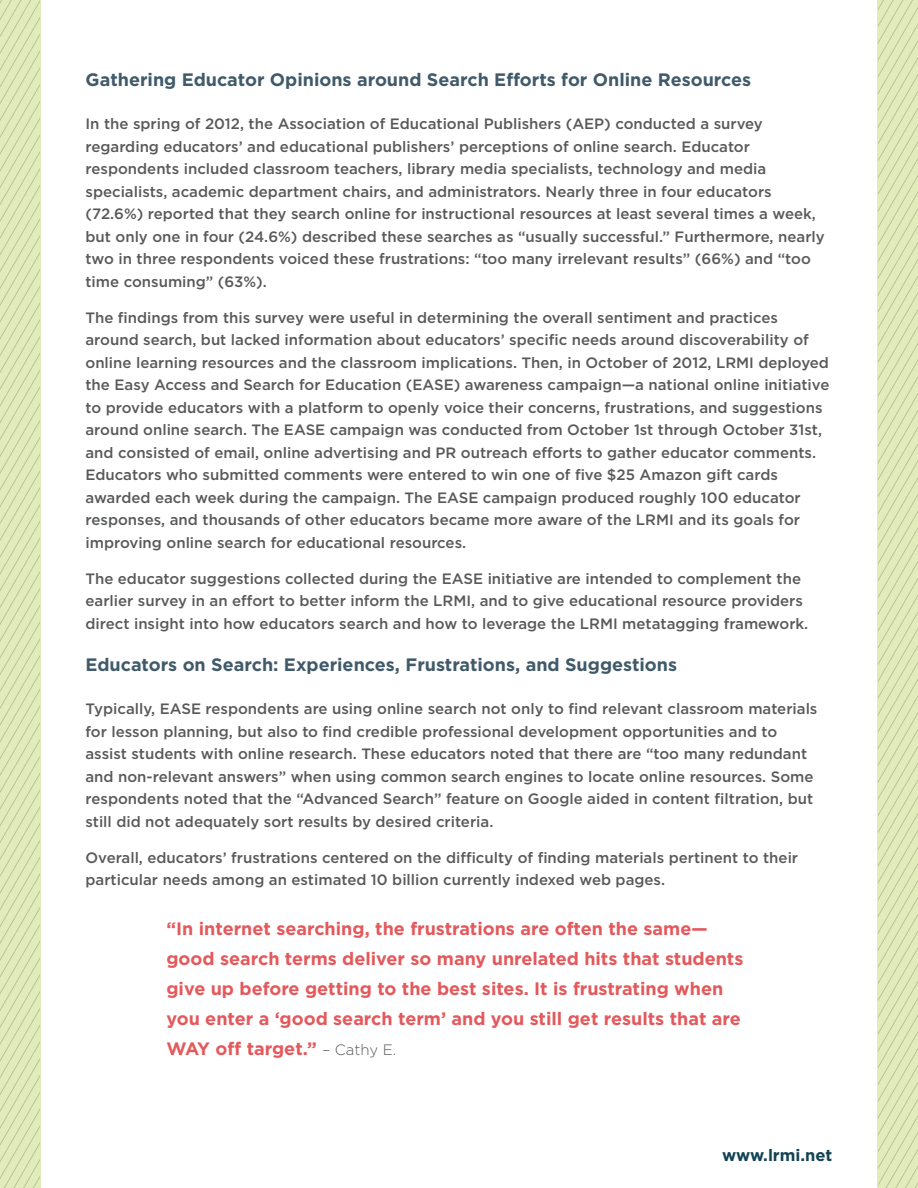
<style>
.page{position:relative;width:918px;height:1188px;background:#fff}
.page>*{position:absolute;margin:0;border:0;box-sizing:border-box;transform-origin:0 0}
.t1{font:700 18px/30px "Gotham";color:#e3595c}
.Subhead{font:700 18px "Gotham";color:#415a6a}
.t2{font:700 16.5px "Gotham";color:#134454}
.Body_Copy{font:500 15px/22.5px "Gotham";color:#58595b}
.s1{font-weight:300;font-size:15px;color:#58595b}
</style>
<div class="page">
<svg style="left:0;top:0;width:40px;height:1188px;background:#dce7b6"></svg>
<svg style="left:878px;top:0;width:40px;height:1188px;background:#dce7b6"></svg>
<p class="Subhead" style="left:86px;top:68px;width:667px">Gathering Educator Opinions around Search Efforts for Online Resources</p>
<p class="Body_Copy" style="left:86px;top:112px;width:741px">In the spring of 2012, the Association of Educational Publishers (AEP) conducted a survey regarding educators’ and educational publishers’ perceptions of online search. Educator respondents included classroom teachers, library media specialists, technology and media specialists, academic department chairs, and administrators. Nearly three in four educators (72.6%) reported that they search online for instructional resources at least several times a week, but only one in four (24.6%) described these searches as “usually successful.” Furthermore, nearly two in three respondents voiced these frustrations: “too many irrelevant results” (66%) and “too time consuming” (63%).</p>
<p class="Body_Copy" style="left:86px;top:306px;width:745px">The findings from this survey were useful in determining the overall sentiment and practices around search, but lacked information about educators’ specific needs around discoverability of online learning resources and the classroom implications. Then, in October of 2012, LRMI deployed the Easy Access and Search for Education (EASE) awareness campaign—a national online initiative to provide educators with a platform to openly voice their concerns, frustrations, and suggestions around online search. The EASE campaign was conducted from October 1st through October 31st, and consisted of email, online advertising and PR outreach efforts to gather educator comments.<br>Educators who submitted comments were entered to win one of five $25 Amazon gift cards awarded each week during the campaign. The EASE campaign produced roughly 100 educator responses, and thousands of other educators became more aware of the LRMI and its goals for improving online search for educational resources.</p>
<p class="Body_Copy" style="left:86px;top:567px;width:724px">The educator suggestions collected during the EASE initiative are intended to complement the earlier survey in an effort to better inform the LRMI, and to give educational resource providers direct insight into how educators search and how to leverage the LRMI metatagging framework.</p>
<p class="Subhead" style="left:86px;top:653px;width:593px">Educators on Search: Experiences, Frustrations, and Suggestions</p>
<p class="Body_Copy" style="left:86px;top:697px;width:733px">Typically, EASE respondents are using online search not only to find relevant classroom materials for lesson planning, but also to find credible professional development opportunities and to assist students with online research. These educators noted that there are “too many redundant and non-relevant answers” when using common search engines to locate online resources. Some respondents noted that the “Advanced Search” feature on Google aided in content filtration, but still did not adequately sort results by desired criteria.</p>
<p class="Body_Copy" style="left:86px;top:846px;width:714px">Overall, educators’ frustrations centered on the difficulty of finding materials pertinent to their particular needs among an estimated 10 billion currently indexed web pages.</p>
<p class="t1" style="left:166px;top:914px;width:578px">“In internet searching, the frustrations are often the same— good search terms deliver so many unrelated hits that students give up before getting to the best sites. It is frustrating when you enter a ‘good search term’ and you still get results that are WAY off target.” <span class="s1">– Cathy E.</span></p>
<p class="t2" style="left:722px;top:1144px;width:112px">www.lrmi.net</p>
</div>
